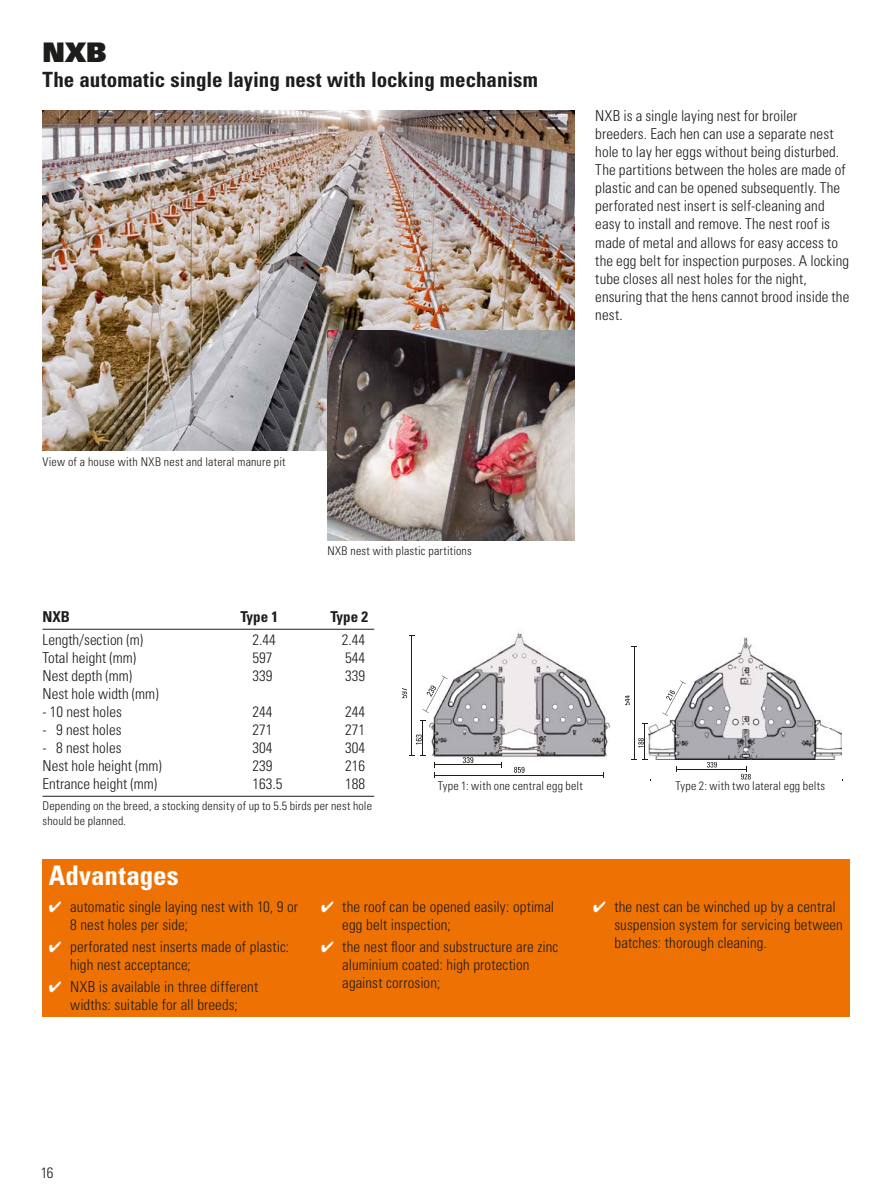
<style>
.page{position:relative;width:893px;height:1191px;background:#fff}
.page>*{position:absolute;margin:0;border:0;box-sizing:border-box;transform-origin:0 0}
.t1{font:700 condensed 27px "Univers LT Std";letter-spacing:.005em;color:#fff}
.t2{font:27px "Univers LT Std X Black";color:#1d1d1b}
.t3{font:700 condensed 21px "Univers LT Std";color:#1d1d1b}
.t4{font:300 condensed 15px/18px "Univers LT Std";letter-spacing:.005em;color:#1d1d1b}
.t5{font:700 condensed 15px "Univers LT Std";color:#1d1d1b}
.t6{font:15px "Univers LTCYR 47 Light Cond";color:#1d1d1b}
.t7{font:300 condensed 13.5px "Univers LT Std";color:#1d1d1b}
.t8{font:300 condensed 12px/14.4px "Univers LT Std";letter-spacing:.015em;color:#1d1d1b}
.s1{color:#fff}
</style>
<div class="page">
<img style="left:43px;top:111px;width:531px;height:340px">
<img style="left:327px;top:330px;width:247px;height:210px">
<img style="left:428px;top:633px;width:182px;height:126px">
<hr style="left:434px;top:775px;width:170px;height:1px;background:#1d1d1b">
<hr style="left:434px;top:764px;width:68px;height:1px;background:#1d1d1b">
<svg style="left:514px;top:767px;width:11px;height:6px"></svg>
<svg style="left:463px;top:757px;width:10px;height:6px"></svg>
<hr style="left:411px;top:635px;width:1px;height:120px;background:#1d1d1b">
<hr style="left:422px;top:721px;width:1px;height:34px;background:#1d1d1b">
<svg style="left:402px;top:688px;width:5px;height:10px"></svg>
<svg style="left:416px;top:734px;width:6px;height:10px"></svg>
<svg style="left:423px;top:675px;width:25px;height:38px"></svg>
<img style="left:649px;top:637px;width:192px;height:122px">
<hr style="left:677px;top:769px;width:69px;height:1px;background:#1d1d1b">
<svg style="left:741px;top:766px;width:10px;height:13px"></svg>
<svg style="left:707px;top:762px;width:10px;height:5px"></svg>
<hr style="left:634px;top:646px;width:1px;height:113px;background:#1d1d1b">
<hr style="left:644px;top:723px;width:1px;height:36px;background:#1d1d1b">
<svg style="left:625px;top:695px;width:5px;height:10px"></svg>
<svg style="left:638px;top:738px;width:6px;height:9px"></svg>
<svg style="left:662px;top:680px;width:24px;height:36px"></svg>
<hr style="left:43px;top:629px;width:331px;height:1px;background:#1d1d1b">
<hr style="left:43px;top:796px;width:331px;height:1px;background:#1d1d1b">
<div style="left:43px;top:859px;width:807px;height:157px;background:#ee7203"></div>
<h1 class="t2" style="left:43px;top:35px;width:66px">NXB</h1>
<h2 class="t3" style="left:43px;top:67px;width:497px">The automatic single laying nest with locking mechanism</h2>
<p class="t8" style="left:43px;top:454px;width:245px">View of a house with NXB nest and lateral manure pit</p>
<p class="t8" style="left:327px;top:544px;width:146px">NXB nest with plastic partitions</p>
<p class="t4" style="left:595px;top:107px;width:256px">NXB is a single laying nest for broiler breeders. Each hen can use a separate nest hole to lay her eggs without being disturbed.<br>The partitions between the holes are made of plastic and can be opened subsequently. The perforated nest insert is self-cleaning and easy to install and remove. The nest roof is made of metal and allows for easy access to the egg belt for inspection purposes. A locking tube closes all nest holes for the night, ensuring that the hens cannot brood inside the nest.</p>
<p class="t5" style="left:43px;top:608px;width:29px">NXB</p>
<p class="t5" style="left:240px;top:608px;width:39px">Type 1</p>
<p class="t5" style="left:330px;top:608px;width:39px">Type 2</p>
<p class="t4" style="left:43px;top:630px;width:102px">Length/section (m)</p>
<p class="t4" style="left:253px;top:630px;width:25px">2.44</p>
<p class="t4" style="left:342px;top:630px;width:25px">2.44</p>
<p class="t4" style="left:43px;top:648px;width:95px">Total height (mm)</p>
<p class="t4" style="left:253px;top:648px;width:21px">597</p>
<p class="t4" style="left:345px;top:648px;width:21px">544</p>
<p class="t4" style="left:43px;top:666px;width:91px">Nest depth (mm)</p>
<p class="t4" style="left:253px;top:666px;width:21px">339</p>
<p class="t4" style="left:345px;top:666px;width:21px">339</p>
<p class="t4" style="left:43px;top:684px;width:118px">Nest hole width (mm)</p>
<p class="t4" style="left:43px;top:702px;width:81px">- 10 nest holes</p>
<p class="t4" style="left:253px;top:702px;width:21px">244</p>
<p class="t4" style="left:345px;top:702px;width:21px">244</p>
<p class="t4" style="left:43px;top:720px;width:81px">- 9 nest holes</p>
<p class="t4" style="left:253px;top:720px;width:21px">271</p>
<p class="t4" style="left:345px;top:720px;width:21px">271</p>
<p class="t4" style="left:43px;top:738px;width:81px">- 8 nest holes</p>
<p class="t4" style="left:253px;top:738px;width:21px">304</p>
<p class="t4" style="left:345px;top:738px;width:21px">304</p>
<p class="t4" style="left:43px;top:756px;width:121px">Nest hole height (mm)</p>
<p class="t4" style="left:253px;top:756px;width:21px">239</p>
<p class="t4" style="left:345px;top:756px;width:21px">216</p>
<p class="t4" style="left:43px;top:774px;width:116px">Entrance height (mm)</p>
<p class="t4" style="left:253px;top:774px;width:31px">163.5</p>
<p class="t4" style="left:345px;top:774px;width:21px">188</p>
<p class="t8" style="left:43px;top:799px;width:331px">Depending on the breed, a stocking density of up to 5.5 birds per nest hole should be planned.</p>
<p class="t8" style="left:438px;top:779px;width:147px">Type 1: with one central egg belt</p>
<p class="t8" style="left:675px;top:779px;width:151px">Type 2: with two lateral egg belts</p>
<h1 class="t1" style="left:49px;top:859px;width:131px">Advantages</h1>
<p class="t4" style="left:70px;top:897px;width:229px;text-indent:-21px"><span class="s1">✔</span> automatic single laying nest with 10, 9 or<br>8 nest holes per side;</p>
<p class="t4" style="left:70px;top:937px;width:221px;text-indent:-21px"><span class="s1">✔</span> perforated nest inserts made of plastic: high nest acceptance;</p>
<p class="t4" style="left:49px;top:978px;width:211px;text-align:center"><span class="s1">✔</span> NXB is available in three different widths: suitable for all breeds;</p>
<p class="t4" style="left:342px;top:897px;width:213px;text-indent:-21px"><span class="s1">✔</span> the roof can be opened easily: optimal egg belt inspection;</p>
<p class="t4" style="left:342px;top:937px;width:218px;text-indent:-21px"><span class="s1">✔</span> the nest floor and substructure are zinc aluminium coated: high protection against corrosion;</p>
<p class="t4" style="left:614px;top:897px;width:230px;text-indent:-21px"><span class="s1">✔</span> the nest can be winched up by a central suspension system for servicing between batches: thorough cleaning.</p>
<p class="t6" style="left:41px;top:1162px;width:14px">16</p>
<p class="t7" style="left:43px;top:1165px;width:13px">16</p>
</div>
